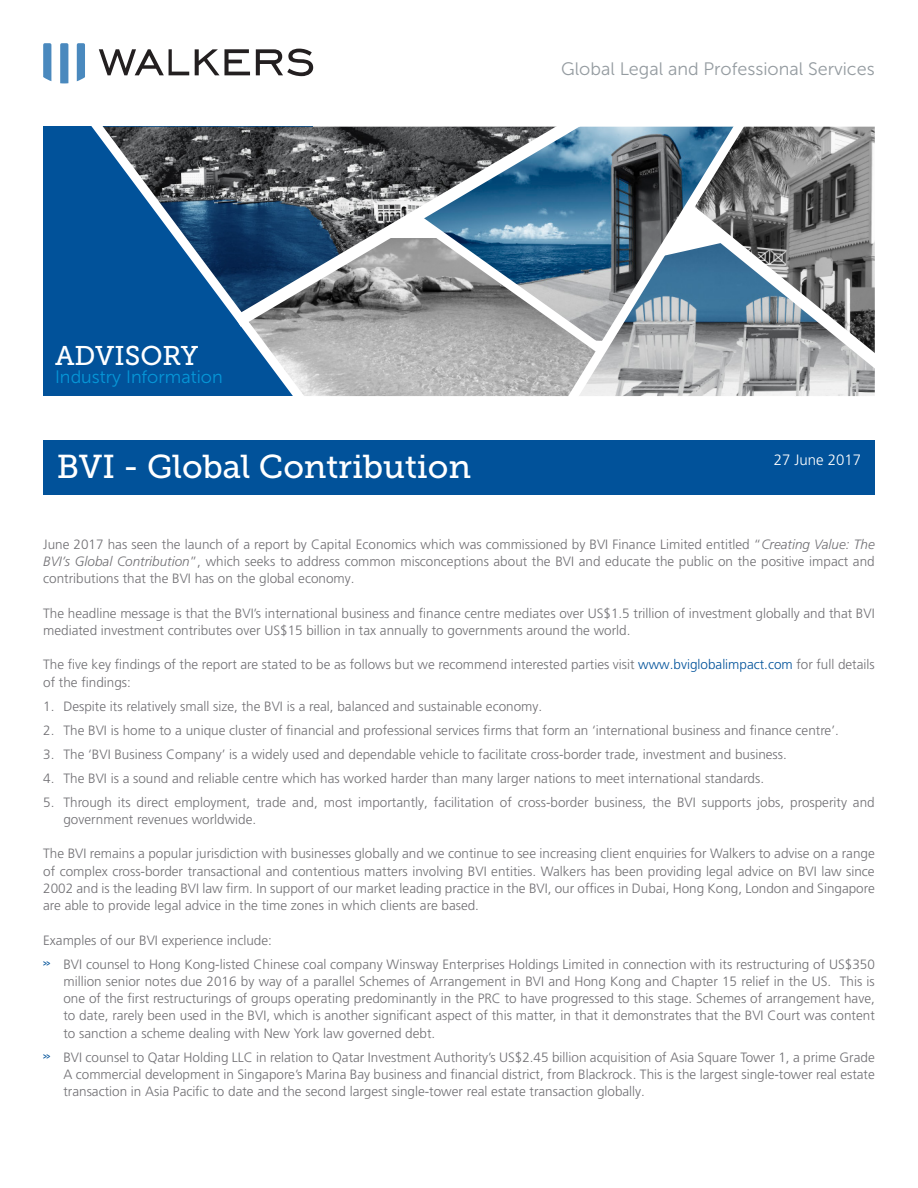
<style>
.page{position:relative;width:918px;height:1188px;background:#fff}
.page>*{position:absolute;margin:0;border:0;box-sizing:border-box;transform-origin:0 0}
.t1{font:33px "Museo Slab 500";color:#fff}
.t2{font:27px "Museo Slab 500";color:#fff}
.t3{font:18px "Museo Sans 300";color:#959ca1}
.t4{font:18px "Museo Sans 300";color:#0696d7}
.t5{font:300 15px "Frutiger LT Pro";color:#fff}
.t6{font:300 13.5px/17.2px "Frutiger LT Pro";color:#717074;text-align:justify}
.s1{font-style:italic}
.s2{color:#01529a}
</style>
<div class="page">
<svg style="left:99px;top:49px;width:90px;height:26px"></svg>
<svg style="left:195px;top:49px;width:55px;height:26px"></svg>
<svg style="left:256px;top:49px;width:57px;height:27px"></svg>
<svg style="left:43px;top:43px;width:8px;height:38px"></svg>
<svg style="left:60px;top:43px;width:8px;height:40px"></svg>
<svg style="left:77px;top:43px;width:8px;height:38px"></svg>
<div style="left:43px;top:127px;width:270px;height:269px;background:#01529a"></div>
<img style="left:313px;top:338px;width:245px;height:58px">
<img style="left:753px;top:127px;width:122px;height:66px">
<svg style="left:76px;top:126px;width:237px;height:270px"></svg>
<svg style="left:221px;top:126px;width:337px;height:212px"></svg>
<svg style="left:402px;top:205px;width:156px;height:157px"></svg>
<svg style="left:558px;top:126px;width:195px;height:270px"></svg>
<svg style="left:672px;top:193px;width:203px;height:199px"></svg>
<svg style="left:659px;top:208px;width:69px;height:49px"></svg>
<div style="left:43px;top:440px;width:832px;height:55px;background:#01529a"></div>
<h3 class="t3" style="left:561px;top:59px;width:315px">Global Legal and Professional Services</h3>
<h2 class="t2" style="left:55px;top:340px;width:145px">ADVISORY</h2>
<h3 class="t4" style="left:55px;top:367px;width:169px">Industry Information</h3>
<p class="t1" style="left:57px;top:448px;width:416px">BVI - Global Contribution</p>
<p class="t5" style="left:774px;top:451px;width:89px">27 June 2017</p>
<p class="t6" style="left:43px;top:535px;width:833px">June 2017 has seen the launch of a report by Capital Economics which was commissioned by BVI Finance Limited entitled “<span class="s1">Creating Value: The BVI’s Global Contribution</span>”, which seeks to address common misconceptions about the BVI and educate the public on the positive impact and contributions that the BVI has on the global economy.</p>
<p class="t6" style="left:43px;top:604px;width:833px">The headline message is that the BVI’s international business and finance centre mediates over US$1.5 trillion of investment globally and that BVI mediated investment contributes over US$15 billion in tax annually to governments around the world.</p>
<p class="t6" style="left:43px;top:656px;width:833px">The five key findings of the report are stated to be as follows but we recommend interested parties visit <span class="s2">www.bviglobalimpact.com</span> for full details of the findings:</p>
<p class="t6" style="left:43px;top:697px;width:501px">1. Despite its relatively small size, the BVI is a real, balanced and sustainable economy.</p>
<p class="t6" style="left:43px;top:721px;width:797px">2. The BVI is home to a unique cluster of financial and professional services firms that form an ‘international business and finance centre’.</p>
<p class="t6" style="left:43px;top:745px;width:745px">3. The ‘BVI Business Company’ is a widely used and dependable vehicle to facilitate cross-border trade, investment and business.</p>
<p class="t6" style="left:43px;top:769px;width:722px">4. The BVI is a sound and reliable centre which has worked harder than many larger nations to meet international standards.</p>
<p class="t6" style="left:63px;top:793px;width:813px;text-indent:-20px">5. Through its direct employment, trade and, most importantly, facilitation of cross-border business, the BVI supports jobs, prosperity and government revenues worldwide.</p>
<p class="t6" style="left:43px;top:845px;width:833px">The BVI remains a popular jurisdiction with businesses globally and we continue to see increasing client enquiries for Walkers to advise on a range of complex cross-border transactional and contentious matters involving BVI entities. Walkers has been providing legal advice on BVI law since 2002 and is the leading BVI law firm. In support of our market leading practice in the BVI, our offices in Dubai, Hong Kong, London and Singapore are able to provide legal advice in the time zones in which clients are based.</p>
<p class="t6" style="left:43px;top:931px;width:230px">Examples of our BVI experience include:</p>
<p class="t6" style="left:63px;top:955px;width:813px;text-indent:-20px"><sup>&gt;&gt;</sup> BVI counsel to Hong Kong-listed Chinese coal company Winsway Enterprises Holdings Limited in connection with its restructuring of US$350 million senior notes due 2016 by way of a parallel Schemes of Arrangement in BVI and Hong Kong and Chapter 15 relief in the US. This is one of the first restructurings of groups operating predominantly in the PRC to have progressed to this stage. Schemes of arrangement have, to date, rarely been used in the BVI, which is another significant aspect of this matter, in that it demonstrates that the BVI Court was content to sanction a scheme dealing with New York law governed debt.</p>
<p class="t6" style="left:63px;top:1048px;width:813px;text-indent:-20px"><sup>&gt;&gt;</sup> BVI counsel to Qatar Holding LLC in relation to Qatar Investment Authority’s US$2.45 billion acquisition of Asia Square Tower 1, a prime Grade A commercial development in Singapore’s Marina Bay business and financial district, from Blackrock. This is the largest single-tower real estate transaction in Asia Pacific to date and the second largest single-tower real estate transaction globally.</p>
</div>
